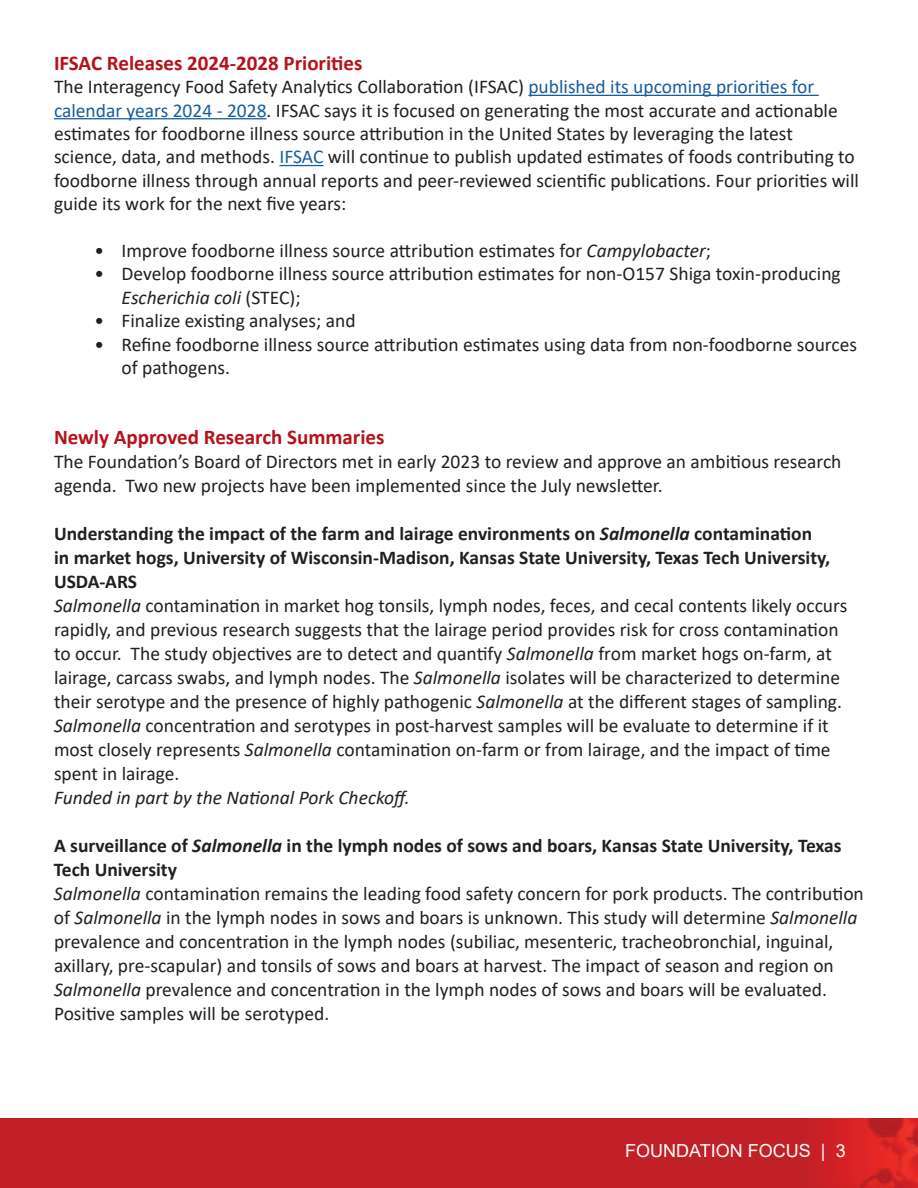
<style>
.page{position:relative;width:918px;height:1188px;background:#fff}
.page>*{position:absolute;margin:0;border:0;box-sizing:border-box;transform-origin:0 0}
.t1{font:700 21px "Calibri";color:#b5121b}
.t2{font:19.5px/24px "Calibri";color:#231f20}
.t3{font:700 19.5px/24px "Calibri";color:#231f20}
.t4{font:italic 19.5px "Calibri";color:#231f20}
.t5{font:18px "Arial";color:#fff}
.s1{color:#175d9e}
.s2{font-style:italic}
</style>
<div class="page">
<img style="left:0;top:1119px;width:918px;height:69px">
<hr style="left:528px;top:95px;width:291px;height:1px;background:#175d9e">
<hr style="left:54px;top:118px;width:213px;height:1px;background:#175d9e">
<hr style="left:280px;top:165px;width:43px;height:1px;background:#175d9e">
<p class="t1" style="left:54px;top:48px;width:310px">IFSAC Releases 2024-2028 Priorities</p>
<p class="t2" style="left:54px;top:74px;width:807px;line-height:23.4px">The Interagency Food Safety Analytics Collaboration (IFSAC) <span class="s1">published its upcoming priorities for calendar years 2024 - 2028</span>. IFSAC says it is focused on generating the most accurate and actionable estimates for foodborne illness source attribution in the United States by leveraging the latest science, data, and methods. <span class="s1">IFSAC</span> will continue to publish updated estimates of foods contributing to foodborne illness through annual reports and peer-reviewed scientific publications. Four priorities will guide its work for the next five years:</p>
<p class="t2" style="left:94px;top:238px;width:618px">• Improve foodborne illness source attribution estimates for <span class="s2">Campylobacter</span>;</p>
<p class="t2" style="left:122px;top:262px;width:721px;line-height:23.4px;text-indent:-27px">• Develop foodborne illness source attribution estimates for non-O157 Shiga toxin-producing<br><span class="s2">Escherichia coli</span> (STEC);</p>
<p class="t2" style="left:94px;top:308px;width:263px">• Finalize existing analyses; and</p>
<p class="t2" style="left:122px;top:332px;width:737px;line-height:23.4px;text-indent:-27px">• Refine foodborne illness source attribution estimates using data from non-foodborne sources of pathogens.</p>
<p class="t1" style="left:54px;top:422px;width:332px">Newly Approved Research Summaries</p>
<p class="t2" style="left:54px;top:449px;width:789px">The Foundation’s Board of Directors met in early 2023 to review and approve an ambitious research agenda. Two new projects have been implemented since the July newsletter.</p>
<p class="t3" style="left:54px;top:521px;width:778px">Understanding the impact of the farm and lairage environments on <span class="s2">Salmonella</span> contamination in market hogs, University of Wisconsin-Madison, Kansas State University, Texas Tech University,<br>USDA-ARS</p>
<p class="t2" style="left:54px;top:593px;width:795px"><span class="s2">Salmonella</span> contamination in market hog tonsils, lymph nodes, feces, and cecal contents likely occurs rapidly, and previous research suggests that the lairage period provides risk for cross contamination to occur. The study objectives are to detect and quantify <span class="s2">Salmonella</span> from market hogs on-farm, at lairage, carcass swabs, and lymph nodes. The <span class="s2">Salmonella</span> isolates will be characterized to determine their serotype and the presence of highly pathogenic <span class="s2">Salmonella</span> at the different stages of sampling.<br><span class="s2">Salmonella</span> concentration and serotypes in post-harvest samples will be evaluate to determine if it most closely represents <span class="s2">Salmonella</span> contamination on-farm or from lairage, and the impact of time spent in lairage.</p>
<p class="t4" style="left:54px;top:784px;width:357px">Funded in part by the National Pork Checkoff.</p>
<p class="t3" style="left:54px;top:833px;width:789px">A surveillance of <span class="s2">Salmonella</span> in the lymph nodes of sows and boars, Kansas State University, Texas<br>Tech University</p>
<p class="t2" style="left:54px;top:881px;width:811px"><span class="s2">Salmonella</span> contamination remains the leading food safety concern for pork products. The contribution of <span class="s2">Salmonella</span> in the lymph nodes in sows and boars is unknown. This study will determine <span class="s2">Salmonella </span>prevalence and concentration in the lymph nodes (subiliac, mesenteric, tracheobronchial, inguinal, axillary, pre-scapular) and tonsils of sows and boars at harvest. The impact of season and region on <span class="s2">Salmonella</span> prevalence and concentration in the lymph nodes of sows and boars will be evaluated.<br>Positive samples will be serotyped.</p>
<p class="t5" style="left:625px;top:1138px;width:222px">FOUNDATION FOCUS | 3</p>
</div>
